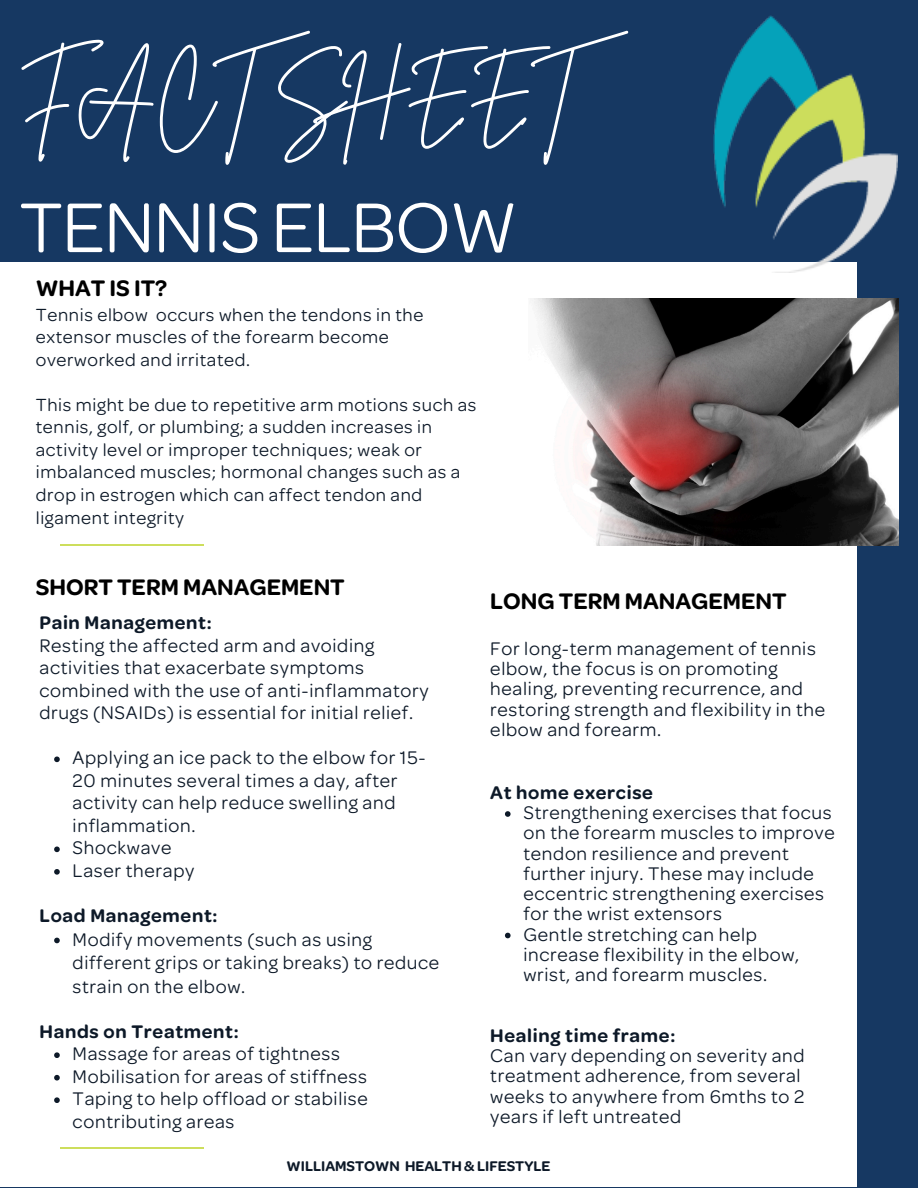
<style>
.page{position:relative;width:918px;height:1188px;background:#163862}
.page>*{position:absolute;margin:0;border:0;box-sizing:border-box;transform-origin:0 0}
.t1{font:75px "Omnes";letter-spacing:-.015em;color:#fff}
.t2{font:75px "Brittany Signature";letter-spacing:-.015em;color:#fff}
.t3{font:600 24px "Omnes";color:#000}
.t4{font:19.5px/20.2px "Omnes";letter-spacing:.035em;color:#0d1928}
.t5{font:600 19.5px "Omnes";letter-spacing:.035em;color:#0d1928}
.t6{font:18.75px/22.5px "Omnes";letter-spacing:.035em;color:#0d1928}
.t7{font:600 15px "Omnes";color:#0d1928}
.s1{font-weight:600}
</style>
<div class="page">
<div style="left:0;top:262px;width:857px;height:925px;background:#fff"></div>
<hr style="left:60px;top:545px;width:144px;height:1px;background:#cdde5c">
<hr style="left:60px;top:1148px;width:144px;height:1px;background:#cdde5c">
<img style="left:713px;top:16px;width:185px;height:256px">
<img style="left:532px;top:299px;width:367px;height:246px">
<svg style="left:54px;top:757px;width:6px;height:5px"></svg>
<svg style="left:54px;top:847px;width:6px;height:5px"></svg>
<svg style="left:54px;top:869px;width:6px;height:6px"></svg>
<svg style="left:54px;top:938px;width:6px;height:5px"></svg>
<svg style="left:54px;top:1052px;width:6px;height:6px"></svg>
<svg style="left:54px;top:1075px;width:6px;height:6px"></svg>
<svg style="left:54px;top:1097px;width:6px;height:6px"></svg>
<svg style="left:505px;top:811px;width:6px;height:6px"></svg>
<svg style="left:505px;top:933px;width:6px;height:5px"></svg>
<h4 class="t2" style="left:18px;top:47px;width:612px">FACTSHEET</h4>
<p class="t1" style="left:19px;top:192px;width:500px">TENNISELBOW</p>
<p class="t3" style="left:36px;top:277px;width:133px">WHAT IS IT?</p>
<p class="t6" style="left:36px;top:304px;width:389px">Tennis elbow occurs when the tendons in the extensor muscles of the forearm become overworked and irritated.</p>
<p class="t6" style="left:36px;top:394px;width:442px">This might be due to repetitive arm motions such as tennis, golf, or plumbing; a sudden increases in activity level or improper techniques; weak or imbalanced muscles; hormonal changes such as a drop in estrogen which can affect tendon and ligament integrity</p>
<p class="t3" style="left:36px;top:576px;width:310px">SHORT TERM MANAGEMENT</p>
<p class="t4" style="left:40px;top:612px;width:391px;line-height:22.5px"><span class="s1">Pain Management:<br></span>Resting the affected arm and avoiding activities that exacerbate symptoms combined with the use of anti-inflammatory drugs (NSAIDs) is essential for initial relief.</p>
<p class="t4" style="left:73px;top:747px;width:354px;line-height:22.5px">Applying an ice pack to the elbow for 15-<br>20 minutes several times a day, after activity can help reduce swelling and inflammation.</p>
<p class="t4" style="left:73px;top:838px;width:100px">Shockwave</p>
<h4 class="t4" style="left:73px;top:861px;width:123px">Laser therapy</h4>
<p class="t5" style="left:40px;top:906px;width:179px">Load Management:</p>
<p class="t4" style="left:73px;top:928px;width:368px;line-height:23.7px">Modify movements (such as using different grips or taking breaks) to reduce strain on the elbow.</p>
<p class="t5" style="left:40px;top:1022px;width:201px">Hands on Treatment:</p>
<p class="t4" style="left:73px;top:1044px;width:269px">Massage for areas of tightness</p>
<p class="t4" style="left:73px;top:1067px;width:296px">Mobilisation for areas of stiffness</p>
<h4 class="t4" style="left:73px;top:1088px;width:297px;line-height:22.5px">Taping to help offload or stabilise contributing areas</h4>
<p class="t3" style="left:490px;top:590px;width:298px">LONG TERM MANAGEMENT</p>
<h4 class="t4" style="left:490px;top:639px;width:336px">For long-term management of tennis elbow, the focus is on promoting healing, preventing recurrence, and restoring strength and flexibility in the elbow and forearm.</h4>
<p class="t5" style="left:490px;top:783px;width:164px">At home exercise</p>
<p class="t4" style="left:523px;top:803px;width:313px">Strengthening exercises that focus on the forearm muscles to improve tendon resilience and prevent further injury. These may include eccentric strengthening exercises for the wrist extensors</p>
<p class="t4" style="left:523px;top:925px;width:277px">Gentle stretching can help increase flexibility in the elbow, wrist, and forearm muscles.</p>
<h4 class="t4" style="left:490px;top:1026px;width:316px"><span class="s1">Healing time frame:<br></span>Can vary depending on severity and treatment adherence, from several weeks to anywhere from 6mths to 2 years if left untreated</h4>
<h5 class="t7" style="left:287px;top:1159px;width:265px">WILLIAMSTOWN HEALTH &amp; LIFESTYLE</h5>
</div>
